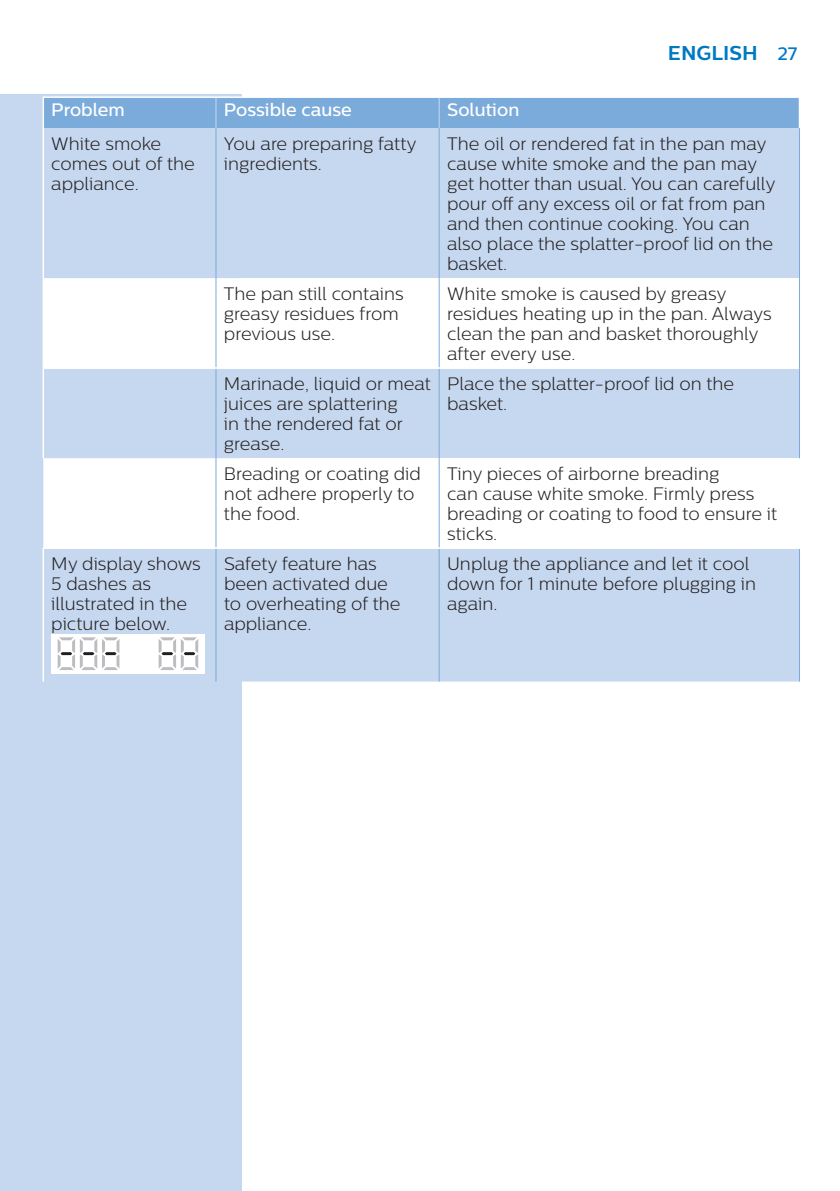
<style>
.page{position:relative;width:840px;height:1191px;background:#fff}
.page>*{position:absolute;margin:0;border:0;box-sizing:border-box;transform-origin:0 0}
.t1{font:700 20px "Centrale Sans";color:#0079c2}
.t2{font:300 18px/20px "Centrale Sans";color:#231f20}
.t3{font:500 18px "Centrale Sans";color:#fff}
.s1{font-weight:500;font-size:18px}
</style>
<div class="page">
<div style="left:0;top:95px;width:241px;height:1096px;background:#c6d8ef"></div>
<div style="left:44px;top:98px;width:754px;height:30px;background:#7aabdb"></div>
<div style="left:51px;top:128px;width:747px;height:553px;background:#c6d8ef"></div>
<svg style="left:44px;top:278px;width:754px;height:89px"></svg>
<svg style="left:43px;top:458px;width:755px;height:89px"></svg>
<hr style="left:215px;top:98px;width:1px;height:30px;background:#c6d8ef">
<hr style="left:438px;top:98px;width:1px;height:30px;background:#c6d8ef">
<hr style="left:43px;top:128px;width:1px;height:150px;background:#fff">
<hr style="left:215px;top:128px;width:1px;height:150px;background:#7aabdb">
<hr style="left:438px;top:128px;width:1px;height:150px;background:#7aabdb">
<hr style="left:798px;top:128px;width:1px;height:150px;background:#7aabdb">
<hr style="left:43px;top:278px;width:1px;height:89px;background:#fff">
<hr style="left:215px;top:458px;width:1px;height:89px;background:#7aabdb">
<hr style="left:215px;top:278px;width:1px;height:89px;background:#7aabdb">
<hr style="left:438px;top:458px;width:1px;height:89px;background:#7aabdb">
<hr style="left:438px;top:278px;width:1px;height:89px;background:#7aabdb">
<hr style="left:798px;top:278px;width:1px;height:90px;background:#7aabdb">
<hr style="left:43px;top:369px;width:1px;height:89px;background:#fff">
<hr style="left:43px;top:367px;width:173px;height:2px;background:#fff">
<hr style="left:216px;top:367px;width:223px;height:2px;background:#fff">
<hr style="left:439px;top:367px;width:359px;height:2px;background:#fff">
<hr style="left:215px;top:369px;width:1px;height:89px;background:#7aabdb">
<hr style="left:438px;top:369px;width:1px;height:89px;background:#7aabdb">
<hr style="left:798px;top:368px;width:1px;height:90px;background:#7aabdb">
<hr style="left:43px;top:549px;width:1px;height:132px;background:#fff">
<hr style="left:43px;top:547px;width:173px;height:2px;background:#fff">
<hr style="left:216px;top:547px;width:223px;height:2px;background:#fff">
<hr style="left:439px;top:547px;width:360px;height:2px;background:#fff">
<hr style="left:215px;top:549px;width:1px;height:132px;background:#7aabdb">
<hr style="left:438px;top:549px;width:1px;height:132px;background:#7aabdb">
<hr style="left:798px;top:549px;width:1px;height:132px;background:#7aabdb">
<hr style="left:43px;top:96px;width:173px;height:2px;background:#fff">
<hr style="left:43px;top:98px;width:1px;height:30px;background:#fff">
<hr style="left:216px;top:96px;width:223px;height:2px;background:#fff">
<div style="left:51px;top:634px;width:153px;height:39px;background:#fff"></div>
<svg style="left:58px;top:637px;width:61px;height:33px"></svg>
<svg style="left:158px;top:637px;width:40px;height:33px"></svg>
<p class="t1" style="left:667px;top:41px;width:131px">ENGLISH <span class="s1">27</span></p>
<p class="t3" style="left:51px;top:99px;width:75px">Problem</p>
<p class="t3" style="left:224px;top:99px;width:129px">Possible cause</p>
<p class="t3" style="left:447px;top:99px;width:74px">Solution</p>
<p class="t2" style="left:51px;top:134px;width:145px">White smoke comes out of the appliance.</p>
<p class="t2" style="left:224px;top:134px;width:194px">You are preparing fatty ingredients.</p>
<p class="t2" style="left:447px;top:134px;width:330px">The oil or rendered fat in the pan may cause white smoke and the pan may get hotter than usual. You can carefully pour off any excess oil or fat from pan and then continue cooking. You can also place the splatter-proof lid on the basket.</p>
<p class="t2" style="left:224px;top:283px;width:181px">The pan still contains greasy residues from previous use.</p>
<p class="t2" style="left:447px;top:283px;width:326px">White smoke is caused by greasy residues heating up in the pan. Always clean the pan and basket thoroughly after every use.</p>
<p class="t2" style="left:224px;top:373px;width:208px">Marinade, liquid or meat juices are splattering<br>in the rendered fat or grease.</p>
<p class="t2" style="left:447px;top:373px;width:288px">Place the splatter-proof lid on the basket.</p>
<p class="t2" style="left:224px;top:463px;width:198px">Breading or coating did not adhere properly to the food.</p>
<p class="t2" style="left:447px;top:463px;width:331px">Tiny pieces of airborne breading<br>can cause white smoke. Firmly press breading or coating to food to ensure it sticks.</p>
<p class="t2" style="left:51px;top:553px;width:151px">My display shows<br>5 dashes as illustrated in the picture below.</p>
<p class="t2" style="left:224px;top:554px;width:178px">Safety feature has been activated due to overheating of the appliance.</p>
<p class="t2" style="left:447px;top:554px;width:310px">Unplug the appliance and let it cool down for 1 minute before plugging in again.</p>
</div>
